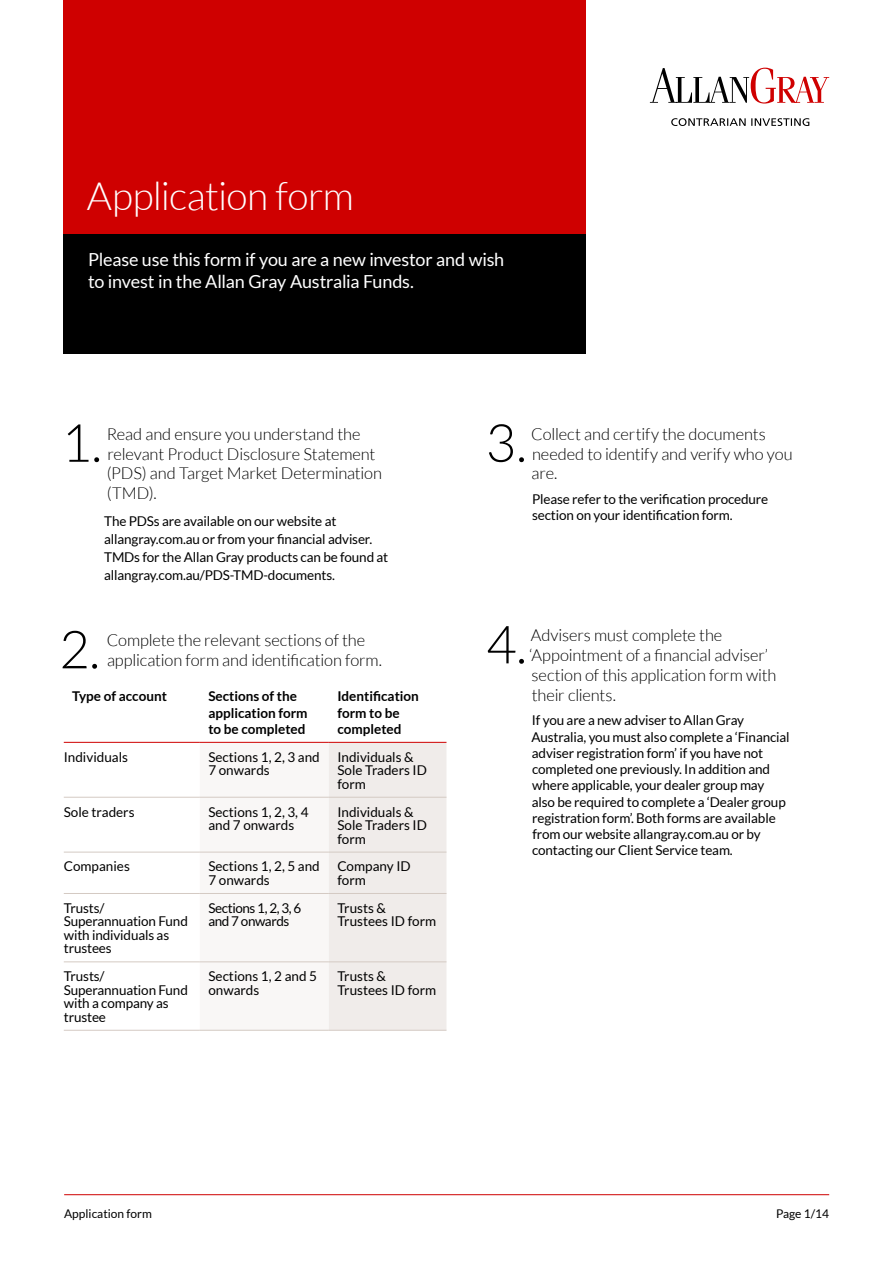
<style>
.page{position:relative;width:893px;height:1263px;background:#fff}
.page>*{position:absolute;margin:0;border:0;box-sizing:border-box;transform-origin:0 0}
.t1{font:300 52.5px "Lato";color:#000}
.t2{font:300 39px "Lato";letter-spacing:-.015em;color:#fff}
.t3{font:18px/22px "Lato";letter-spacing:-.01em;color:#fff}
.t4{font:300 16.5px/19.8px "Lato";letter-spacing:-.01em;color:#000}
.t5{font:13.5px/13.5px "Lato";letter-spacing:-.01em;color:#000}
.t6{font:700 13.5px/16.2px "Lato";color:#000}
.t7{font:13.5px/13.5px "Lato";letter-spacing:-.03em;color:#000}
.t8{font:12px "Lato";color:#000}
</style>
<div class="page">
<hr style="left:64px;top:1194px;width:765px;height:1px;background:#cf0000">
<div style="left:64px;top:0;width:522px;height:234px;background:#cf0000"></div>
<div style="left:64px;top:234px;width:522px;height:120px;background:#000"></div>
<svg style="left:671px;top:118px;width:138px;height:8px"></svg>
<svg style="left:650px;top:68px;width:179px;height:36px"></svg>
<svg style="left:200px;top:743px;width:246px;height:287px"></svg>
<hr style="left:64px;top:797px;width:136px;height:1px;background:#d4cac3">
<hr style="left:200px;top:797px;width:129px;height:1px;background:#d4cac3">
<hr style="left:329px;top:797px;width:117px;height:1px;background:#d4cac3">
<hr style="left:64px;top:852px;width:136px;height:1px;background:#d4cac3">
<hr style="left:200px;top:852px;width:129px;height:1px;background:#d4cac3">
<hr style="left:329px;top:852px;width:117px;height:1px;background:#d4cac3">
<hr style="left:64px;top:893px;width:136px;height:1px;background:#d4cac3">
<hr style="left:200px;top:893px;width:129px;height:1px;background:#d4cac3">
<hr style="left:329px;top:893px;width:117px;height:1px;background:#d4cac3">
<hr style="left:64px;top:961px;width:136px;height:1px;background:#d4cac3">
<hr style="left:200px;top:961px;width:129px;height:1px;background:#d4cac3">
<hr style="left:329px;top:961px;width:117px;height:1px;background:#d4cac3">
<hr style="left:64px;top:1030px;width:136px;height:1px;background:#d4cac3">
<hr style="left:200px;top:1030px;width:129px;height:1px;background:#d4cac3">
<hr style="left:329px;top:1030px;width:117px;height:1px;background:#d4cac3">
<hr style="left:64px;top:742px;width:136px;height:1px;background:#cf0000">
<hr style="left:200px;top:742px;width:129px;height:1px;background:#cf0000">
<hr style="left:329px;top:742px;width:117px;height:1px;background:#cf0000">
<h2 class="t2" style="left:87px;top:175px;width:269px">Application form</h2>
<h3 class="t3" style="left:88px;top:249px;width:418px">Please use this form if you are a new investor and wish to invest in the Allan Gray Australia Funds.</h3>
<h1 class="t1" style="left:61px;top:415px;width:42px">1.</h1>
<p class="t4" style="left:107px;top:424px;width:277px">Read and ensure you understand the relevant Product Disclosure Statement (PDS) and Target Market Determination (TMD).</p>
<p class="t5" style="left:104px;top:512px;width:286px;line-height:18px">The PDSs are available on our website at allangray.com.au or from your financial adviser.<br>TMDs for the Allan Gray products can be found at allangray.com.au/PDS-TMD-documents.</p>
<h1 class="t1" style="left:485px;top:415px;width:43px">3.</h1>
<p class="t4" style="left:531px;top:424px;width:263px">Collect and certify the documents needed to identify and verify who you are.</p>
<p class="t5" style="left:532px;top:491px;width:238px;line-height:16.2px">Please refer to the verification procedure section on your identification form.</p>
<h1 class="t1" style="left:59px;top:621px;width:42px">2.</h1>
<p class="t4" style="left:107px;top:631px;width:260px">Complete the relevant sections of the</p>
<p class="t4" style="left:107px;top:650px;width:277px">application form and identification form.</p>
<p class="t6" style="left:72px;top:688px;width:96px">Type of account</p>
<p class="t6" style="left:208px;top:688px;width:101px">Sections of the application form to be completed</p>
<p class="t6" style="left:337px;top:688px;width:83px">Identification form to be completed</p>
<p class="t5" style="left:64px;top:750px;width:66px">Individuals</p>
<p class="t5" style="left:208px;top:750px;width:113px">Sections 1, 2, 3 and<br>7 onwards</p>
<p class="t5" style="left:337px;top:750px;width:91px">Individuals &amp;<br>Sole Traders ID form</p>
<p class="t5" style="left:64px;top:805px;width:72px">Sole traders</p>
<p class="t5" style="left:208px;top:805px;width:102px">Sections 1, 2, 3, 4 and 7 onwards</p>
<p class="t5" style="left:337px;top:805px;width:91px">Individuals &amp;<br>Sole Traders ID form</p>
<p class="t5" style="left:64px;top:860px;width:68px">Companies</p>
<p class="t5" style="left:208px;top:860px;width:113px">Sections 1, 2, 5 and<br>7 onwards</p>
<p class="t5" style="left:337px;top:860px;width:75px">Company ID form</p>
<p class="t5" style="left:64px;top:901px;width:126px">Trusts/<br>Superannuation Fund with individuals as trustees</p>
<p class="t7" style="left:208px;top:901px;width:94px">Sections 1, 2, 3, 6 and 7 onwards</p>
<p class="t5" style="left:337px;top:901px;width:100px">Trusts &amp;<br>Trustees ID form</p>
<p class="t5" style="left:64px;top:969px;width:126px">Trusts/<br>Superannuation Fund with a company as trustee</p>
<p class="t5" style="left:208px;top:969px;width:110px">Sections 1, 2 and 5 onwards</p>
<p class="t5" style="left:337px;top:969px;width:100px">Trusts &amp;<br>Trustees ID form</p>
<h1 class="t1" style="left:486px;top:616px;width:42px">4.</h1>
<p class="t4" style="left:529px;top:626px;width:249px">Advisers must complete the ‘Appointment of a financial adviser’ section of this application form with their clients.</p>
<p class="t5" style="left:531px;top:712px;width:260px;line-height:16.2px">If you are a new adviser to Allan Gray Australia, you must also complete a ‘Financial adviser registration form’ if you have not completed one previously. In addition and where applicable, your dealer group may also be required to complete a ‘Dealer group registration form’. Both forms are available from our website allangray.com.au or by contacting our Client Service team.</p>
<p class="t8" style="left:64px;top:1206px;width:89px">Application form</p>
<p class="t8" style="left:776px;top:1206px;width:55px">Page 1/14</p>
</div>
